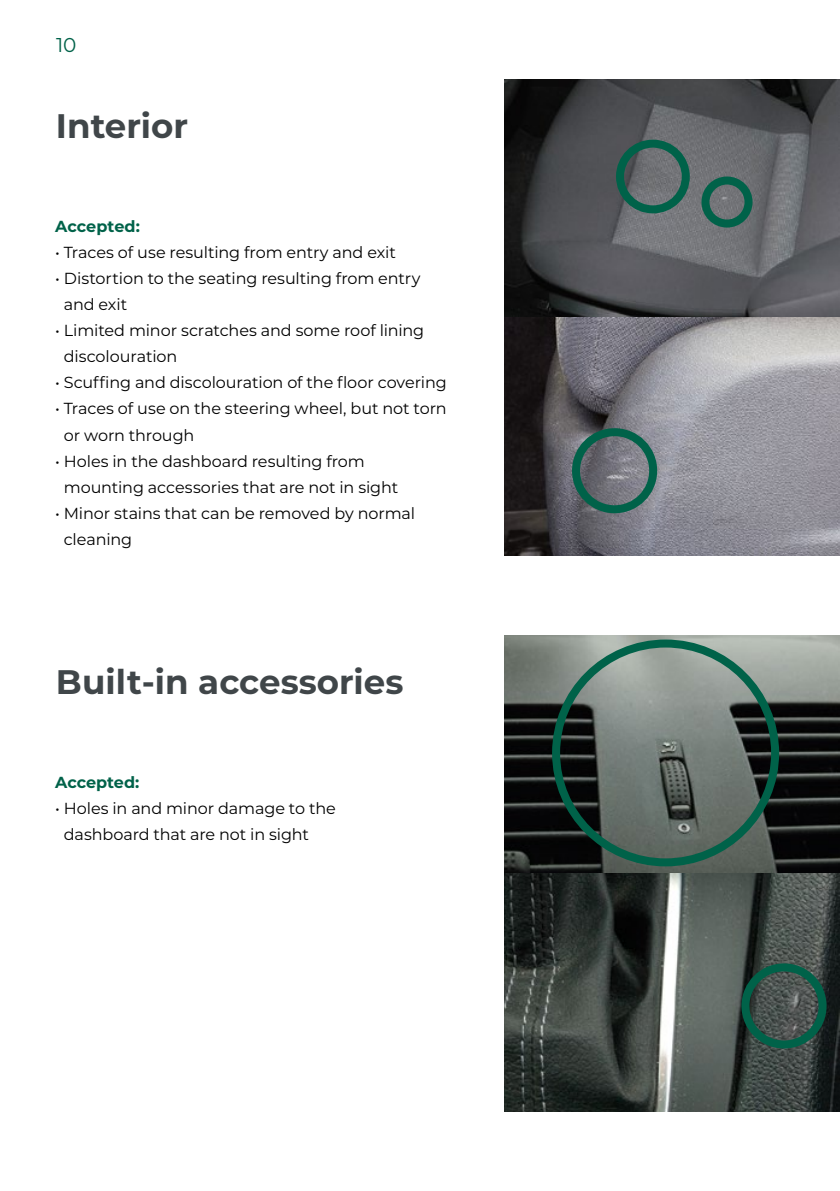
<style>
.page{position:relative;width:840px;height:1191px;background:#fff}
.page>*{position:absolute;margin:0;border:0;box-sizing:border-box;transform-origin:0 0}
.t1{font:700 34px "Montserrat";color:#404649}
.t2{font:20px "Montserrat";color:#006249}
.t3{font:16px/26px "Montserrat";letter-spacing:-.005em;color:#000}
.t4{font:700 16px "Montserrat";color:#006249}
</style>
<div class="page">
<img style="left:504px;top:79px;width:335px;height:477px">
<img style="left:504px;top:635px;width:335px;height:476px">
<div style="left:571px;top:428px;width:85px;height:85px;border:8px solid #006249;border-radius:50%"></div>
<div style="left:741px;top:963px;width:85px;height:85px;border:8px solid #006249;border-radius:50%"></div>
<div style="left:551px;top:639px;width:227px;height:227px;border:8px solid #006249;border-radius:50%"></div>
<div style="left:615px;top:140px;width:74px;height:73px;border:8px solid #006249;border-radius:50%"></div>
<div style="left:701px;top:176px;width:51px;height:51px;border:8px solid #006249;border-radius:50%"></div>
<p class="t2" style="left:56px;top:31px;width:22px">10</p>
<h1 class="t1" style="left:56px;top:101px;width:133px">Interior</h1>
<p class="t4" style="left:55px;top:215px;width:86px">Accepted:</p>
<p class="t3" style="left:55px;top:239px;width:342px">• Traces of use resulting from entry and exit</p>
<p class="t3" style="left:64px;top:265px;width:358px;text-indent:-9px">• Distortion to the seating resulting from entry and exit</p>
<p class="t3" style="left:64px;top:317px;width:362px;text-indent:-9px">• Limited minor scratches and some roof lining discolouration</p>
<p class="t3" style="left:55px;top:369px;width:393px">• Scuffing and discolouration of the floor covering</p>
<p class="t3" style="left:64px;top:395px;width:384px;text-indent:-9px">• Traces of use on the steering wheel, but not torn or worn through</p>
<p class="t3" style="left:64px;top:447px;width:336px;text-indent:-9px">• Holes in the dashboard resulting from mounting accessories that are not in sight</p>
<p class="t3" style="left:64px;top:499px;width:353px;text-indent:-9px">• Minor stains that can be removed by normal cleaning</p>
<h1 class="t1" style="left:56px;top:657px;width:349px">Built-in accessories</h1>
<p class="t4" style="left:55px;top:771px;width:86px">Accepted:</p>
<p class="t3" style="left:64px;top:795px;width:273px;text-indent:-9px">• Holes in and minor damage to the dashboard that are not in sight</p>
</div>
